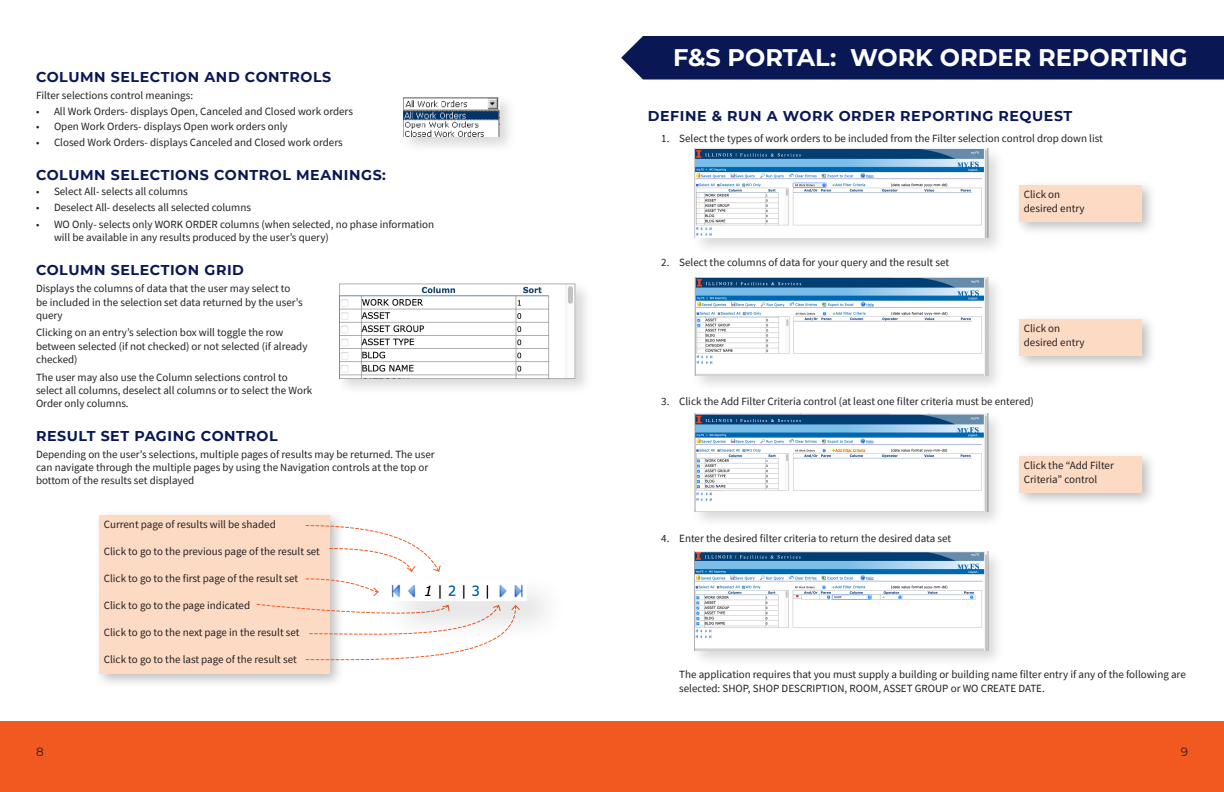
<style>
.page{position:relative;width:1224px;height:792px;background:#fff}
.page>*{position:absolute;margin:0;border:0;box-sizing:border-box;transform-origin:0 0}
.Main_Header{font:700 24px "Montserrat";color:#fff}
.Body{font:700 14.2px "Montserrat";letter-spacing:.04em;color:#091855}
.t1{font:12px "Montserrat";color:#231f20}
.Body-2{font:11px/13.2px "Source Sans Pro";color:#231f20}
</style>
<div class="page">
<div style="left:0;top:721px;width:1224px;height:71px;background:#f15921"></div>
<div style="left:401px;top:94px;width:115px;height:60px;background:#231f20;opacity:.17"></div>
<img style="left:404px;top:97px;width:95px;height:40px">
<div style="left:336px;top:280px;width:257px;height:115px;background:#231f20;opacity:.17"></div>
<img style="left:339px;top:284px;width:237px;height:94px">
<div style="left:94px;top:510px;width:250px;height:178px;background:#231f20;opacity:.29"></div>
<div style="left:99px;top:515px;width:231px;height:159px;background:#fddac4"></div>
<svg style="left:305px;top:525px;width:136px;height:72px"></svg>
<svg style="left:256px;top:603px;width:229px;height:58px"></svg>
<div style="left:621px;top:36px;width:603px;height:44px;background:#091855"></div>
<div style="left:692px;top:274px;width:312px;height:118px;background:#231f20;opacity:.17"></div>
<img style="left:694px;top:277px;width:294px;height:98px">
<div style="left:692px;top:411px;width:312px;height:118px;background:#231f20;opacity:.17"></div>
<img style="left:694px;top:414px;width:294px;height:98px">
<div style="left:691px;top:145px;width:315px;height:111px;background:#231f20;opacity:.17"></div>
<img style="left:694px;top:149px;width:294px;height:88px">
<div style="left:1014px;top:179px;width:143px;height:57px;background:#231f20;opacity:.29"></div>
<div style="left:1019px;top:185px;width:123px;height:36px;background:#fddac4"></div>
<div style="left:1014px;top:314px;width:143px;height:56px;background:#231f20;opacity:.29"></div>
<div style="left:1019px;top:319px;width:123px;height:36px;background:#fddac4"></div>
<div style="left:1014px;top:451px;width:143px;height:56px;background:#231f20;opacity:.29"></div>
<div style="left:1019px;top:457px;width:123px;height:36px;background:#fddac4"></div>
<div style="left:691px;top:549px;width:313px;height:118px;background:#231f20;opacity:.17"></div>
<img style="left:694px;top:552px;width:294px;height:98px">
<div style="left:381px;top:573px;width:188px;height:71px;background:#231f20;opacity:.17"></div>
<img style="left:389px;top:580px;width:137px;height:21px">
<p class="Body" style="left:36px;top:66px;width:297px">COLUMN SELECTION AND CONTROLS</p>
<p class="Body-2" style="left:36px;top:89px;width:159px">Filter selections control meanings:</p>
<p class="Body-2" style="left:36px;top:104px;width:319px">• All Work Orders- displays Open, Canceled and Closed work orders</p>
<p class="Body-2" style="left:36px;top:120px;width:253px">• Open Work Orders- displays Open work orders only</p>
<p class="Body-2" style="left:36px;top:136px;width:308px">• Closed Work Orders- displays Canceled and Closed work orders</p>
<p class="Body" style="left:36px;top:164px;width:352px">COLUMN SELECTIONS CONTROL MEANINGS:</p>
<p class="Body-2" style="left:36px;top:185px;width:153px">• Select All- selects all columns</p>
<p class="Body-2" style="left:36px;top:200px;width:216px">• Deselect All- deselects all selected columns</p>
<p class="Body-2" style="left:54px;top:218px;width:382px;text-indent:-18px">• WO Only- selects only WORK ORDER columns (when selected, no phase information will be available in any results produced by the user’s query)</p>
<p class="Body" style="left:36px;top:260px;width:210px">COLUMN SELECTION GRID</p>
<p class="Body-2" style="left:36px;top:282px;width:268px">Displays the columns of data that the user may select to be included in the selection set data returned by the user’s query</p>
<p class="Body-2" style="left:36px;top:326px;width:273px">Clicking on an entry’s selection box will toggle the row between selected (if not checked) or not selected (if already checked)</p>
<p class="Body-2" style="left:36px;top:370px;width:278px">The user may also use the Column selections control to select all columns, deselect all columns or to select the Work<br>Order only columns.</p>
<p class="Body" style="left:36px;top:425px;width:243px">RESULT SET PAGING CONTROL</p>
<p class="Body-2" style="left:36px;top:447px;width:400px">Depending on the user’s selections, multiple pages of results may be returned. The user can navigate through the multiple pages by using the Navigation controls at the top or bottom of the results set displayed</p>
<p class="Body-2" style="left:104px;top:518px;width:173px">Current page of results will be shaded</p>
<p class="Body-2" style="left:104px;top:545px;width:218px">Click to go to the previous page of the result set</p>
<p class="Body-2" style="left:104px;top:572px;width:196px">Click to go to the first page of the result set</p>
<p class="Body-2" style="left:104px;top:599px;width:148px">Click to go to the page indicated</p>
<p class="Body-2" style="left:104px;top:626px;width:197px">Click to go to the next page in the result set</p>
<p class="Body-2" style="left:104px;top:653px;width:194px">Click to go to the last page of the result set</p>
<p class="Main_Header" style="left:673px;top:40px;width:516px">F&amp;S PORTAL: WORK ORDER REPORTING</p>
<p class="Body" style="left:648px;top:105px;width:426px">DEFINE &amp; RUN A WORK ORDER REPORTING REQUEST</p>
<p class="Body-2" style="left:661px;top:132px;width:443px">1. Select the types of work orders to be included from the Filter selection control drop down list</p>
<p class="Body-2" style="left:661px;top:256px;width:289px">2. Select the columns of data for your query and the result set</p>
<p class="Body-2" style="left:1024px;top:188px;width:38px">Click on</p>
<p class="Body-2" style="left:1024px;top:201px;width:62px">desired entry</p>
<p class="Body-2" style="left:1024px;top:322px;width:38px">Click on</p>
<p class="Body-2" style="left:1024px;top:335px;width:62px">desired entry</p>
<p class="Body-2" style="left:661px;top:395px;width:374px">3. Click the Add Filter Criteria control (at least one filter criteria must be entered)</p>
<p class="Body-2" style="left:661px;top:532px;width:291px">4. Enter the desired filter criteria to return the desired data set</p>
<p class="Body-2" style="left:1024px;top:459px;width:92px">Click the “Add Filter<br>Criteria” control</p>
<p class="Body-2" style="left:679px;top:668px;width:508px">The application requires that you must supply a building or building name filter entry if any of the following are selected: SHOP, SHOP DESCRIPTION, ROOM, ASSET GROUP or WO CREATE DATE.</p>
<p class="t1" style="left:36px;top:743px;width:9px">8</p>
<p class="t1" style="left:1181px;top:744px;width:9px">9</p>
</div>
